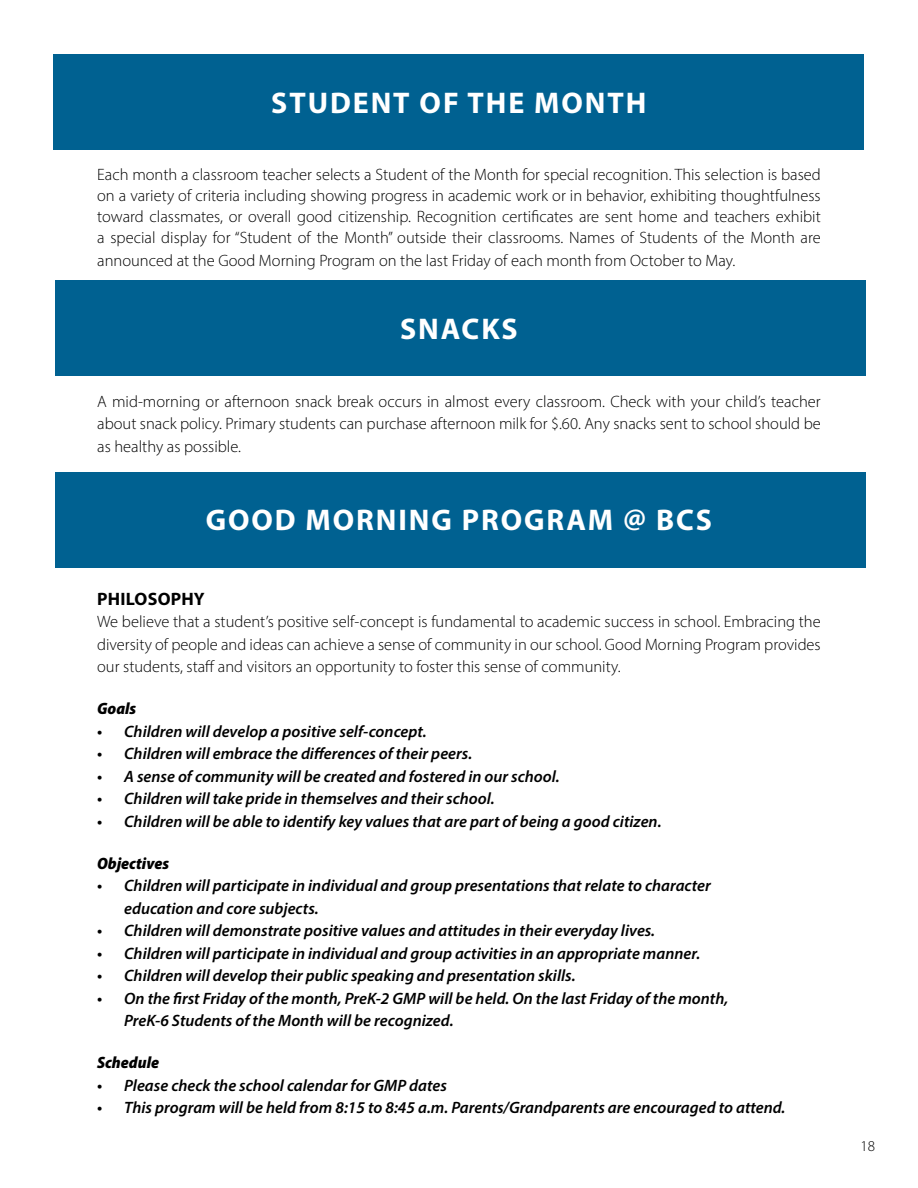
<style>
.page{position:relative;width:918px;height:1188px;background:#fff}
.page>*{position:absolute;margin:0;border:0;box-sizing:border-box;transform-origin:0 0}
.t1{font:30px "Myriad Variable Concept";letter-spacing:.065em;color:#fff}
.t2{font:18px "Myriad Variable Concept";letter-spacing:.015em;color:#000}
.t3{font:16.5px/22.5px "Myriad Variable Concept";color:#000;text-align:justify}
.t4{font:italic 16.5px/22.5px "Myriad Variable Concept";color:#000}
.t5{font:300 15px "Myriad Pro";color:#000}
</style>
<div class="page">
<div style="left:55px;top:472px;width:810px;height:96px;background:#006191"></div>
<div style="left:55px;top:280px;width:810px;height:96px;background:#006191"></div>
<div style="left:53px;top:54px;width:811px;height:96px;background:#006191"></div>
<h1 class="t1" style="left:271px;top:85px;width:377px">STUDENT OF THE MONTH</h1>
<p class="t3" style="left:97px;top:164px;width:725px;line-height:21px">Each month a classroom teacher selects a Student of the Month for special recognition. This selection is based on a variety of criteria including showing progress in academic work or in behavior, exhibiting thoughtfulness toward classmates, or overall good citizenship. Recognition certificates are sent home and teachers exhibit a special display for “Student of the Month” outside their classrooms. Names of Students of the Month are</p>
<p class="t3" style="left:97px;top:249px;width:640px">announced at the Good Morning Program on the last Friday of each month from October to May.</p>
<h1 class="t1" style="left:400px;top:311px;width:119px">SNACKS</h1>
<p class="t3" style="left:97px;top:390px;width:725px">A mid-morning or afternoon snack break occurs in almost every classroom. Check with your child’s teacher about snack policy. Primary students can purchase afternoon milk for $.60. Any snacks sent to school should be as healthy as possible.</p>
<h1 class="t1" style="left:206px;top:502px;width:508px">GOOD MORNING PROGRAM @ BCS</h1>
<p class="t2" style="left:97px;top:588px;width:109px">PHILOSOPHY</p>
<p class="t3" style="left:97px;top:610px;width:725px">We believe that a student’s positive self-concept is fundamental to academic success in school. Embracing the diversity of people and ideas can achieve a sense of community in our school. Good Morning Program provides our students, staff and visitors an opportunity to foster this sense of community.</p>
<p class="t4" style="left:97px;top:697px;width:41px">Goals</p>
<p class="t4" style="left:97px;top:720px;width:331px">• Children will develop a positive self-concept.</p>
<p class="t4" style="left:97px;top:742px;width:377px">• Children will embrace the differences of their peers.</p>
<p class="t4" style="left:97px;top:765px;width:464px">• A sense of community will be created and fostered in our school.</p>
<p class="t4" style="left:97px;top:787px;width:399px">• Children will take pride in themselves and their school.</p>
<p class="t4" style="left:97px;top:810px;width:566px">• Children will be able to identify key values that are part of being a good citizen.</p>
<p class="t4" style="left:97px;top:852px;width:73px">Objectives</p>
<p class="t4" style="left:124px;top:874px;width:588px;text-indent:-27px">• Children will participate in individual and group presentations that relate to character education and core subjects.</p>
<p class="t4" style="left:97px;top:919px;width:560px">• Children will demonstrate positive values and attitudes in their everyday lives.</p>
<p class="t4" style="left:97px;top:942px;width:605px">• Children will participate in individual and group activities in an appropriate manner.</p>
<p class="t4" style="left:97px;top:964px;width:480px">• Children will develop their public speaking and presentation skills.</p>
<p class="t4" style="left:124px;top:987px;width:606px;text-indent:-27px">• On the first Friday of the month, PreK-2 GMP will be held. On the last Friday of the month,<br>PreK-6 Students of the Month will be recognized.</p>
<p class="t4" style="left:97px;top:1051px;width:64px">Schedule</p>
<p class="t4" style="left:97px;top:1074px;width:351px">• Please check the school calendar for GMP dates</p>
<p class="t4" style="left:97px;top:1096px;width:690px">• This program will be held from 8:15 to 8:45 a.m. Parents/Grandparents are encouraged to attend.</p>
<p class="t5" style="left:860px;top:1137px;width:16px">18</p>
</div>
